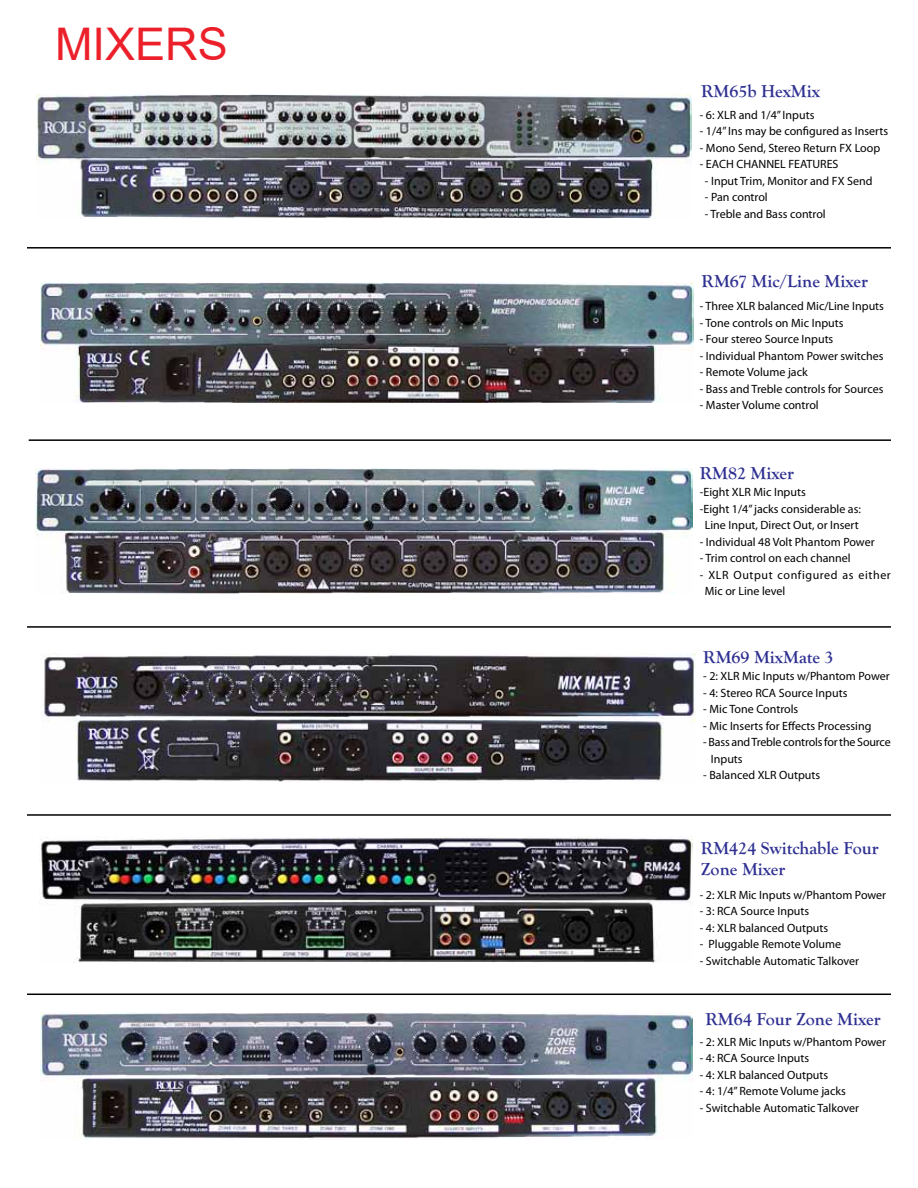
<style>
.page{position:relative;width:918px;height:1188px;background:#fff}
.page>*{position:absolute;margin:0;border:0;box-sizing:border-box;transform-origin:0 0}
.t1{font:45px "Arial";color:#ec202a}
.t2{font:700 18px/21.6px "Goudy Old Style T";color:#2e3092}
.t3{font:12px/16.5px "Myriad Pro";color:#000}
.t4{font:12px/16.5px "Myriad Pro";letter-spacing:.05em;color:#000}
</style>
<div class="page">
<hr style="left:27px;top:247px;width:864px;height:2px;background:#000">
<hr style="left:29px;top:439px;width:862px;height:2px;background:#000">
<hr style="left:27px;top:626px;width:864px;height:2px;background:#000">
<hr style="left:27px;top:994px;width:864px;height:1px;background:#000">
<img style="left:42px;top:653px;width:653px;height:129px">
<img style="left:36px;top:95px;width:655px;height:123px">
<img style="left:41px;top:283px;width:652px;height:120px">
<img style="left:35px;top:468px;width:658px;height:125px">
<img style="left:41px;top:1012px;width:652px;height:127px">
<hr style="left:27px;top:814px;width:864px;height:2px;background:#000">
<img style="left:41px;top:836px;width:651px;height:126px">
<h1 class="t1" style="left:55px;top:13px;width:174px">MIXERS</h1>
<h2 class="t2" style="left:701px;top:81px;width:120px">RM65b HexMix</h2>
<p class="t3" style="left:700px;top:106px;width:116px">- 6: XLR and 1/4” Inputs</p>
<p class="t3" style="left:700px;top:123px;width:190px">- 1/4” Ins may be configured as Inserts</p>
<p class="t3" style="left:700px;top:139px;width:182px">- Mono Send, Stereo Return FX Loop</p>
<p class="t3" style="left:700px;top:156px;width:140px">- EACH CHANNEL FEATURES</p>
<p class="t3" style="left:705px;top:172px;width:169px">- Input Trim, Monitor and FX Send</p>
<p class="t3" style="left:705px;top:189px;width:64px">- Pan control</p>
<p class="t3" style="left:705px;top:205px;width:122px">- Treble and Bass control</p>
<h2 class="t2" style="left:702px;top:271px;width:168px">RM67 Mic/Line Mixer</h2>
<p class="t3" style="left:700px;top:298px;width:186px">- Three XLR balanced Mic/Line Inputs</p>
<p class="t3" style="left:700px;top:314px;width:145px">- Tone controls on Mic Inputs</p>
<p class="t3" style="left:700px;top:331px;width:135px">- Four stereo Source Inputs</p>
<p class="t3" style="left:700px;top:347px;width:185px">- Individual Phantom Power switches</p>
<p class="t3" style="left:700px;top:364px;width:109px">- Remote Volume jack</p>
<p class="t3" style="left:700px;top:380px;width:185px">- Bass and Treble controls for Sources</p>
<p class="t3" style="left:700px;top:397px;width:121px">- Master Volume control</p>
<h2 class="t2" style="left:700px;top:462px;width:96px">RM82 Mixer</h2>
<p class="t3" style="left:700px;top:484px;width:108px">-Eight XLR Mic Inputs</p>
<p class="t3" style="left:700px;top:500px;width:163px">-Eight 1/4” jacks considerable as:</p>
<p class="t3" style="left:705px;top:517px;width:155px">Line Input, Direct Out, or Insert</p>
<p class="t3" style="left:700px;top:533px;width:176px">- Individual 48 Volt Phantom Power</p>
<p class="t3" style="left:700px;top:550px;width:152px">- Trim control on each channel</p>
<p class="t4" style="left:705px;top:566px;width:188px;text-indent:-5px">- XLR Output configured as either<br>Mic or Line level</p>
<h2 class="t2" style="left:703px;top:647px;width:132px">RM69 MixMate 3</h2>
<p class="t3" style="left:703px;top:668px;width:188px">- 2: XLR Mic Inputs w/Phantom Power</p>
<p class="t3" style="left:703px;top:684px;width:146px">- 4: Stereo RCA Source Inputs</p>
<p class="t3" style="left:703px;top:701px;width:97px">- Mic Tone Controls</p>
<p class="t3" style="left:703px;top:717px;width:170px">- Mic Inserts for Effects Processing</p>
<p class="t3" style="left:711px;top:734px;width:181px;text-indent:-8px">- Bass and Treble controls for the Source<br>Inputs</p>
<p class="t3" style="left:703px;top:767px;width:118px">- Balanced XLR Outputs</p>
<h2 class="t2" style="left:701px;top:837px;width:179px">RM424 Switchable Four<br>Zone Mixer</h2>
<p class="t3" style="left:700px;top:886px;width:188px">- 2: XLR Mic Inputs w/Phantom Power</p>
<p class="t3" style="left:700px;top:903px;width:111px">- 3: RCA Source Inputs</p>
<p class="t3" style="left:700px;top:919px;width:130px">- 4: XLR balanced Outputs</p>
<p class="t3" style="left:700px;top:936px;width:143px">- Pluggable Remote Volume</p>
<p class="t3" style="left:700px;top:952px;width:161px">- Switchable Automatic Talkover</p>
<h2 class="t2" style="left:705px;top:1009px;width:177px">RM64 Four Zone Mixer</h2>
<p class="t3" style="left:700px;top:1033px;width:188px">- 2: XLR Mic Inputs w/Phantom Power</p>
<p class="t3" style="left:700px;top:1050px;width:111px">- 4: RCA Source Inputs</p>
<p class="t3" style="left:700px;top:1066px;width:130px">- 4: XLR balanced Outputs</p>
<p class="t3" style="left:700px;top:1083px;width:148px">- 4: 1/4” Remote Volume jacks</p>
<p class="t3" style="left:700px;top:1099px;width:161px">- Switchable Automatic Talkover</p>
</div>
